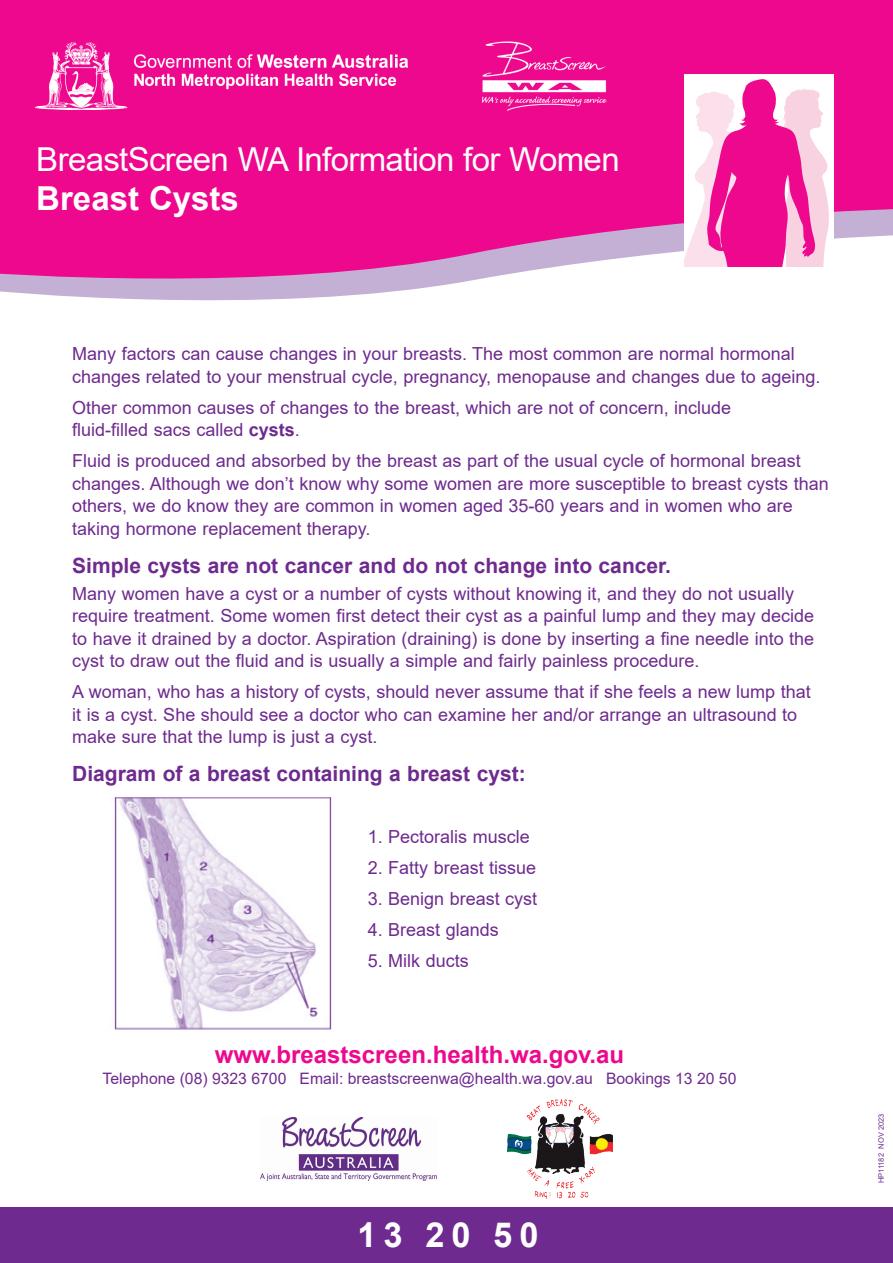
<style>
.page{position:relative;width:893px;height:1263px;background:#fff}
.page>*{position:absolute;margin:0;border:0;box-sizing:border-box;transform-origin:0 0}
.t1{font:700 34.5px "Arial";color:#fff}
.t2{font:33px "Arial";letter-spacing:-.02em;color:#fff}
.t3{font:700 33px "Arial";color:#fff}
.t4{font:700 24px "Arial";color:#ed088d}
.t5{font:700 21px "Arial";color:#6e2a8e}
.t6{font:18px/22.5px "Arial";color:#6e2a8e}
.t7{font:15.75px "Arial";color:#6e2a8e}
.t8{font:7.5px "Arial";color:#6e2a8e}
.s1{font-weight:700}
</style>
<div class="page">
<svg style="left:36px;top:294px;width:329px;height:7px;fill:#c4b0d4"></svg>
<div style="left:0;top:1207px;width:893px;height:56px;background:#6e2a8e"></div>
<img style="left:260px;top:1118px;width:176px;height:62px">
<svg style="left:0;top:0;width:893px;height:294px;background:#ea2a9c"></svg>
<img style="left:444px;top:25px;width:192px;height:113px">
<img style="left:35px;top:42px;width:372px;height:67px">
<div style="left:685px;top:74px;width:149px;height:192px;background:#fff"></div>
<svg style="left:685px;top:79px;width:144px;height:187px"></svg>
<img style="left:114px;top:797px;width:218px;height:233px">
<img style="left:507px;top:1100px;width:106px;height:99px">
<h2 class="t2" style="left:36px;top:136px;width:585px">BreastScreen WA Information for Women</h2>
<h2 class="t3" style="left:36px;top:175px;width:204px">Breast Cysts</h2>
<p class="t6" style="left:72px;top:343px;width:750px">Many factors can cause changes in your breasts. The most common are normal hormonal changes related to your menstrual cycle, pregnancy, menopause and changes due to ageing.</p>
<p class="t6" style="left:72px;top:396px;width:660px">Other common causes of changes to the breast, which are not of concern, include fluid-filled sacs called <span class="s1">cysts</span>.</p>
<p class="t6" style="left:72px;top:450px;width:758px">Fluid is produced and absorbed by the breast as part of the usual cycle of hormonal breast changes. Although we don’t know why some women are more susceptible to breast cysts than others, we do know they are common in women aged 35-60 years and in women who are taking hormone replacement therapy.</p>
<p class="t5" style="left:72px;top:551px;width:600px">Simple cysts are not cancer and do not change into cancer.</p>
<p class="t6" style="left:72px;top:582px;width:743px">Many women have a cyst or a number of cysts without knowing it, and they do not usually require treatment. Some women first detect their cyst as a painful lump and they may decide to have it drained by a doctor. Aspiration (draining) is done by inserting a fine needle into the cyst to draw out the fluid and is usually a simple and fairly painless procedure.</p>
<p class="t6" style="left:72px;top:680px;width:740px">A woman, who has a history of cysts, should never assume that if she feels a new lump that it is a cyst. She should see a doctor who can examine her and/or arrange an ultrasound to make sure that the lump is just a cyst.</p>
<p class="t5" style="left:72px;top:759px;width:455px">Diagram of a breast containing a breast cyst:</p>
<p class="t6" style="left:368px;top:825px;width:164px">1. Pectoralis muscle</p>
<p class="t6" style="left:368px;top:856px;width:170px">2. Fatty breast tissue</p>
<p class="t6" style="left:368px;top:887px;width:171px">3. Benign breast cyst</p>
<p class="t6" style="left:368px;top:918px;width:133px">4. Breast glands</p>
<p class="t6" style="left:368px;top:949px;width:103px">5. Milk ducts</p>
<h3 class="t4" style="left:215px;top:1038px;width:411px">www.breastscreen.health.wa.gov.au</h3>
<p class="t7" style="left:103px;top:1068px;width:635px">Telephone (08) 9323 6700 Email: breastscreenwa@health.wa.gov.au Bookings 13 20 50</p>
<h1 class="t1" style="left:357px;top:1210px;width:183px">13 20 50</h1>
<p class="t8" style="left:876px;top:1183px;width:71px;rotate:-90deg">HP11182 NOV 2023</p>
</div>
